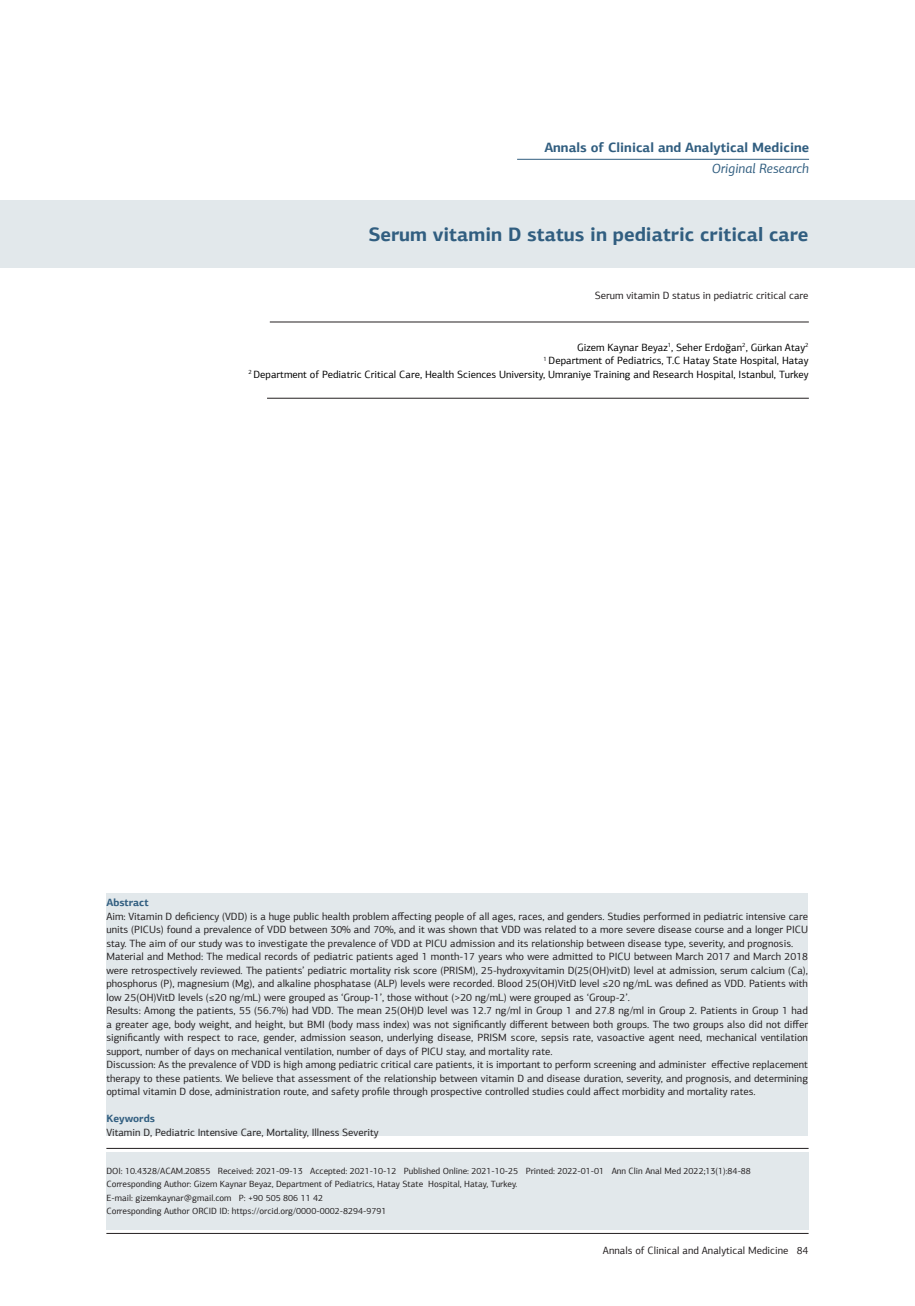
<style>
.page{position:relative;width:915px;height:1306px;background:#fff}
.page>*{position:absolute;margin:0;border:0;box-sizing:border-box;transform-origin:0 0}
.t1{font:700 19.5px "PF Agora Sans Pro";color:#315e80}
.t2{font:700 13.5px "PF Agora Sans Pro";color:#315e80}
.t3{font:italic 13.5px "PF Agora Sans Pro";color:#315e80}
.t4{font:10.5px/13.5px "PF Agora Sans Pro";color:#231f20;text-align:justify}
.t5{font:10.5px "PF Agora Sans Pro";color:#000}
.t6{font:700 10.5px "PF Agora Sans Pro";color:#315e80}
.t7{font:9px "PF Agora Sans Pro";color:#231f20}
</style>
<div class="page">
<hr style="left:106px;top:1233px;width:702px;height:1px;background:#231f20">
<div style="left:0;top:200px;width:914px;height:68px;background:#e2e8eb"></div>
<hr style="left:106px;top:1148px;width:702px;height:1px;background:#231f20">
<hr style="left:270px;top:322px;width:538px;height:1px;background:#231f20">
<hr style="left:267px;top:398px;width:541px;height:1px;background:#231f20">
<hr style="left:517px;top:159px;width:291px;height:1px;background:#315e80">
<div style="left:106px;top:1151px;width:702px;height:78px;background:#e2e8eb"></div>
<div style="left:106px;top:893px;width:701px;height:242px;background:#e2e8eb"></div>
<p class="t2" style="left:544px;top:139px;width:266px">Annals of Clinical and Analytical Medicine</p>
<p class="t3" style="left:711px;top:160px;width:99px">Original Research</p>
<p class="t1" style="left:368px;top:222px;width:441px">Serum vitamin D status in pediatric critical care</p>
<p class="t4" style="left:594px;top:288px;width:215px">Serum vitamin D status in pediatric critical care</p>
<p class="t5" style="left:577px;top:341px;width:233px">Gizem Kaynar Beyaz<sup>1</sup>, Seher Erdoğan<sup>2</sup>, Gürkan Atay<sup>2</sup></p>
<p class="t5" style="left:543px;top:354px;width:266px"><sup>1</sup> Department of Pediatrics, T.C Hatay State Hospital, Hatay</p>
<p class="t5" style="left:248px;top:368px;width:561px"><sup>2</sup> Department of Pediatric Critical Care, Health Sciences University, Umraniye Training and Research Hospital, Istanbul, Turkey</p>
<p class="t6" style="left:106px;top:896px;width:44px">Abstract</p>
<p class="t4" style="left:106px;top:909px;width:703px">Aim: Vitamin D deficiency (VDD) is a huge public health problem affecting people of all ages, races, and genders. Studies performed in pediatric intensive care units (PICUs) found a prevalence of VDD between 30% and 70%, and it was shown that VDD was related to a more severe disease course and a longer PICU stay. The aim of our study was to investigate the prevalence of VDD at PICU admission and its relationship between disease type, severity, and prognosis.</p>
<p class="t4" style="left:106px;top:949px;width:703px">Material and Method: The medical records of pediatric patients aged 1 month-17 years who were admitted to PICU between March 2017 and March 2018 were retrospectively reviewed. The patients’ pediatric mortality risk score (PRISM), 25-hydroxyvitamin D(25(OH)vitD) level at admission, serum calcium (Ca), phosphorus (P), magnesium (Mg), and alkaline phosphatase (ALP) levels were recorded. Blood 25(OH)VitD level ≤20 ng/mL was defined as VDD. Patients with low 25(OH)VitD levels (≤20 ng/mL) were grouped as ‘Group-1’, those without (&gt;20 ng/mL) were grouped as ‘Group-2’.</p>
<p class="t4" style="left:106px;top:1003px;width:703px">Results: Among the patients, 55 (56.7%) had VDD. The mean 25(OH)D level was 12.7 ng/ml in Group 1 and 27.8 ng/ml in Group 2. Patients in Group 1 had a greater age, body weight, and height, but BMI (body mass index) was not significantly different between both groups. The two groups also did not differ significantly with respect to race, gender, admission season, underlying disease, PRISM score, sepsis rate, vasoactive agent need, mechanical ventilation support, number of days on mechanical ventilation, number of days of PICU stay, and mortality rate.</p>
<p class="t4" style="left:106px;top:1057px;width:703px">Discussion: As the prevalence of VDD is high among pediatric critical care patients, it is important to perform screening and administer effective replacement therapy to these patients. We believe that assessment of the relationship between vitamin D and disease duration, severity, and prognosis, and determining optimal vitamin D dose, administration route, and safety profile through prospective controlled studies could affect morbidity and mortality rates.</p>
<p class="t6" style="left:106px;top:1112px;width:50px">Keywords</p>
<p class="t4" style="left:106px;top:1125px;width:273px">Vitamin D, Pediatric Intensive Care, Mortality, Illness Severity</p>
<p class="t7" style="left:106px;top:1165px;width:646px">DOI: 10.4328/ACAM.20855 Received: 2021-09-13 Accepted: 2021-10-12 Published Online: 2021-10-25 Printed: 2022-01-01 Ann Clin Anal Med 2022;13(1):84-88</p>
<p class="t7" style="left:106px;top:1178px;width:412px">Corresponding Author: Gizem Kaynar Beyaz, Department of Pediatrics, Hatay State Hospital, Hatay, Turkey.</p>
<p class="t7" style="left:106px;top:1192px;width:218px">E-mail: gizemkaynar@gmail.com P: +90 505 806 11 42</p>
<p class="t7" style="left:106px;top:1205px;width:281px">Corresponding Author ORCID ID: https://orcid.org/0000-0002-8294-9791</p>
<p class="t4" style="left:602px;top:1243px;width:207px">Annals of Clinical and Analytical Medicine 84</p>
</div>
